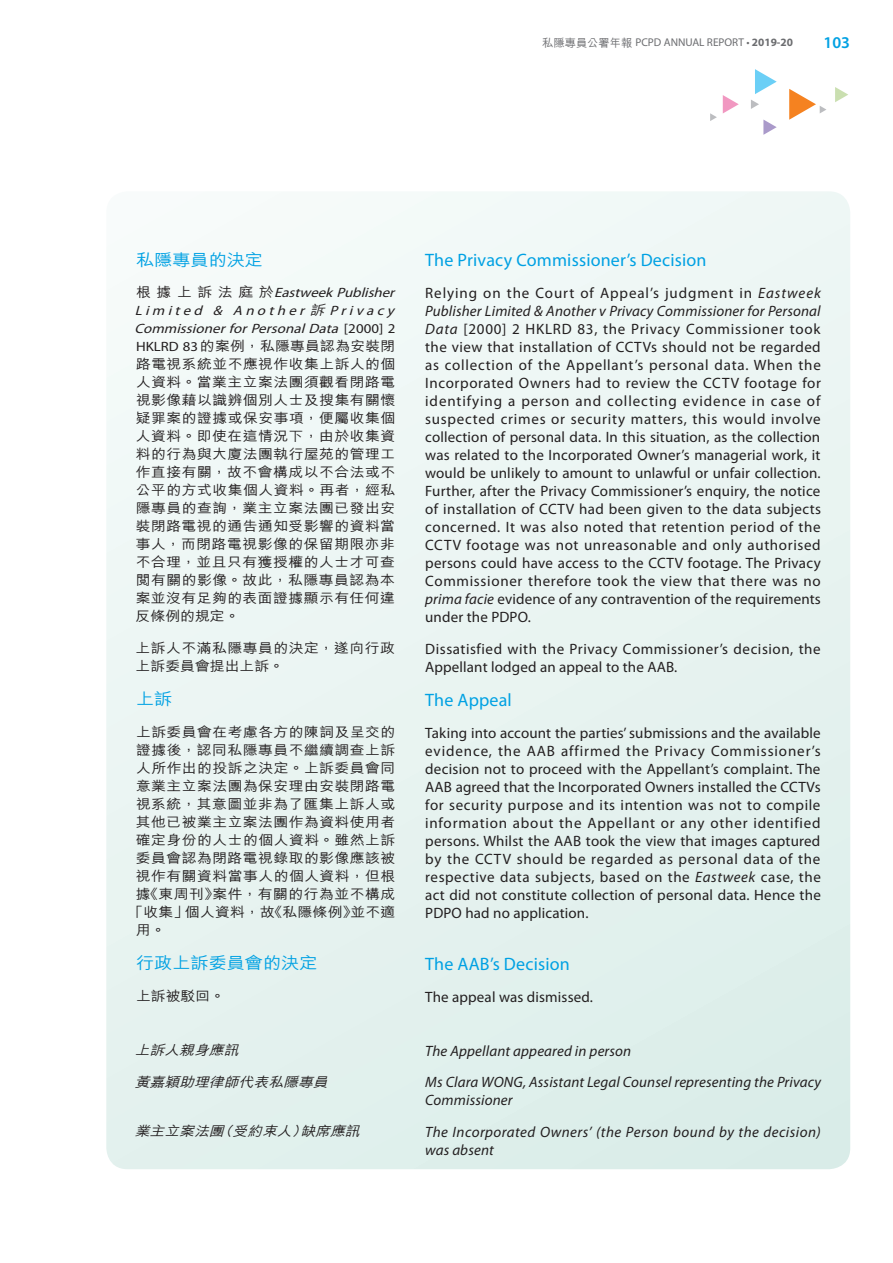
<style>
.page{position:relative;width:893px;height:1263px;background:#fff}
.page>*{position:absolute;margin:0;border:0;box-sizing:border-box;transform-origin:0 0}
.t1{font:18px "Myriad Pro";letter-spacing:.01em;color:#00a1e3}
.t2{font:500 16.5px "M Hei HK";color:#00a1e3;scale:1.1 1}
.t3{font:600 16.5px "Myriad Pro";color:#00a1e3}
.t4{font:15px/18px "Myriad Pro";letter-spacing:.01em;color:#231f20;text-align:justify}
.t5{font:italic 15px/18px "Myriad Pro";letter-spacing:.01em;color:#231f20}
.t6{font:15px/18px "Myriad Pro";letter-spacing:.035em;color:#231f20}
.t7{font:italic 15px/18px "Myriad Pro";letter-spacing:.03em;color:#231f20}
.t8{font:500 13.5px/18px "M Hei HK";letter-spacing:.03em;color:#231f20;scale:1.1 1}
.t9{font:italic 500 13.5px "M Hei HK";color:#231f20;scale:1.1 1}
.t10{font:11.25px "Myriad Pro";color:#6c6d70}
.s1{font-family:"M Hei HK";font-weight:500}
.s2{font-weight:700}
.s3{font-family:"Myriad Pro";font-weight:400;font-style:italic}
.s4{font-style:italic}
.s5{font-family:"Myriad Pro";font-weight:400}
</style>
<div class="page">
<div style="left:106px;top:191px;width:744px;height:978px;background:linear-gradient(to right,#edf6f4,#e4f1ee);border-radius:21px"></div>
<svg style="left:755px;top:69px;width:22px;height:25px"></svg>
<svg style="left:835px;top:87px;width:13px;height:15px"></svg>
<svg style="left:751px;top:100px;width:8px;height:9px"></svg>
<svg style="left:710px;top:113px;width:7px;height:8px"></svg>
<svg style="left:789px;top:89px;width:37px;height:31px"></svg>
<svg style="left:763px;top:120px;width:14px;height:15px"></svg>
<svg style="left:723px;top:95px;width:16px;height:18px"></svg>
<p class="t10" style="left:542px;top:36px;width:252px"><span class="s1">私隱專員公署年報</span> PCPD ANNUAL REPORT • <span class="s2">2019-20</span></p>
<p class="t3" style="left:823px;top:32px;width:28px">103</p>
<h2 class="t2" style="left:136px;top:248px;width:117px">私隱專員的決定</h2>
<p class="t8" style="left:135px;top:282px;width:241px">根據上訴法庭於 <span class="s3">EastweekPublisher<br>Limited &amp; Another</span> <span class="s4">訴</span><span class="s3">Privacy<br>CommissionerforPersonalData</span> <span class="s5">[ 2 0 0 0 ] 2<br>HKLRD 83</span>的案例，私隱專員認為安裝閉路電視系統並不應視作收集上訴人的個人資料。當業主立案法團須觀看閉路電視影像藉以識辨個別人士及搜集有關懷疑罪案的證據或保安事項，便屬收集個人資料。即使在這情況下，由於收集資料的行為與大廈法團執行屋苑的管理工作直接有關，故不會構成以不合法或不公平的方式收集個人資料。再者，經私隱專員的查詢，業主立案法團已發出安裝閉路電視的通告通知受影響的資料當事人，而閉路電視影像的保留期限亦非不合理，並且只有獲授權的人士才可查閱有關的影像。故此，私隱專員認為本案並沒有足夠的表面證據顯示有任何違反條例的規定。</p>
<p class="t8" style="left:136px;top:638px;width:237px">上訴人不滿私隱專員的決定，遂向行政上訴委員會提出上訴。</p>
<h2 class="t2" style="left:136px;top:687px;width:34px">上訴</h2>
<p class="t8" style="left:136px;top:722px;width:237px">上訴委員會在考慮各方的陳詞及呈交的</p>
<p class="t8" style="left:136px;top:740px;width:237px">證據後，認同私隱專員不繼續調查上訴</p>
<p class="t8" style="left:136px;top:758px;width:237px">人所作出的投訴之決定。上訴委員會同</p>
<p class="t8" style="left:136px;top:776px;width:237px">意業主立案法團為保安理由安裝閉路電</p>
<p class="t8" style="left:136px;top:794px;width:237px">視系統，其意圖並非為了匯集上訴人或</p>
<p class="t8" style="left:136px;top:812px;width:237px">其他已被業主立案法團作為資料使用者</p>
<p class="t8" style="left:136px;top:830px;width:237px">確定身份的人士的個人資料。雖然上訴</p>
<p class="t8" style="left:136px;top:848px;width:237px">委員會認為閉路電視錄取的影像應該被</p>
<p class="t8" style="left:136px;top:866px;width:237px">視作有關資料當事人的個人資料，但根</p>
<p class="t8" style="left:136px;top:884px;width:237px">據《東周刊》案件，有關的行為並不構成</p>
<p class="t8" style="left:128px;top:902px;width:244px">「收集」個人資料，故《私隱條例》並不適</p>
<p class="t8" style="left:136px;top:920px;width:29px">用。</p>
<h2 class="t2" style="left:136px;top:951px;width:167px">行政上訴委員會的決定</h2>
<p class="t8" style="left:136px;top:986px;width:83px">上訴被駁回。</p>
<p class="t9" style="left:135px;top:1040px;width:100px">上訴人親身應訊</p>
<p class="t9" style="left:135px;top:1072px;width:181px">黃嘉穎助理律師代表私隱專員</p>
<p class="t9" style="left:135px;top:1121px;width:210px">業主立案法團（受約束人）缺席應訊</p>
<h2 class="t1" style="left:425px;top:249px;width:283px">The Privacy Commissioner’s Decision</h2>
<p class="t4" style="left:425px;top:284px;width:397px">Relying on the Court of Appeal’s judgment in <span class="s4">Eastweek Publisher Limited &amp; Another v Privacy Commissioner for Personal Data</span> [2000] 2 HKLRD 83, the Privacy Commissioner took the view that installation of CCTVs should not be regarded as collection of the Appellant’s personal data. When the Incorporated Owners had to review the CCTV footage for identifying a person and collecting evidence in case of suspected crimes or security matters, this would involve collection of personal data. In this situation, as the collection was related to the Incorporated Owner’s managerial work, it would be unlikely to amount to unlawful or unfair collection.<br>Further, after the Privacy Commissioner’s enquiry, the notice of installation of CCTV had been given to the data subjects concerned. It was also noted that retention period of the CCTV footage was not unreasonable and only authorised persons could have access to the CCTV footage. The Privacy Commissioner therefore took the view that there was no <span class="s4">prima facie</span> evidence of any contravention of the requirements under the PDPO.</p>
<p class="t6" style="left:425px;top:639px;width:397px">Dissatisfied with the Privacy Commissioner’s decision, the<br>Appellant lodged an appeal to the AAB.</p>
<h2 class="t1" style="left:425px;top:688px;width:88px">The Appeal</h2>
<p class="t4" style="left:425px;top:723px;width:397px">Taking into account the parties’ submissions and the available evidence, the AAB affirmed the Privacy Commissioner’s decision not to proceed with the Appellant’s complaint. The AAB agreed that the Incorporated Owners installed the CCTVs for security purpose and its intention was not to compile information about the Appellant or any other identified persons. Whilst the AAB took the view that images captured by the CCTV should be regarded as personal data of the respective data subjects, based on the <span class="s4">Eastweek</span> case, the act did not constitute collection of personal data. Hence the PDPO had no application.</p>
<h2 class="t1" style="left:425px;top:952px;width:146px">The AAB’s Decision</h2>
<p class="t4" style="left:425px;top:987px;width:169px">The appeal was dismissed.</p>
<p class="t5" style="left:425px;top:1041px;width:208px">The Appellant appeared in person</p>
<p class="t5" style="left:425px;top:1073px;width:397px">Ms Clara WONG, Assistant Legal Counsel representing the Privacy<br>Commissioner</p>
<p class="t7" style="left:425px;top:1122px;width:397px">The Incorporated Owners’ (the Person bound by the decision) was absent</p>
</div>
